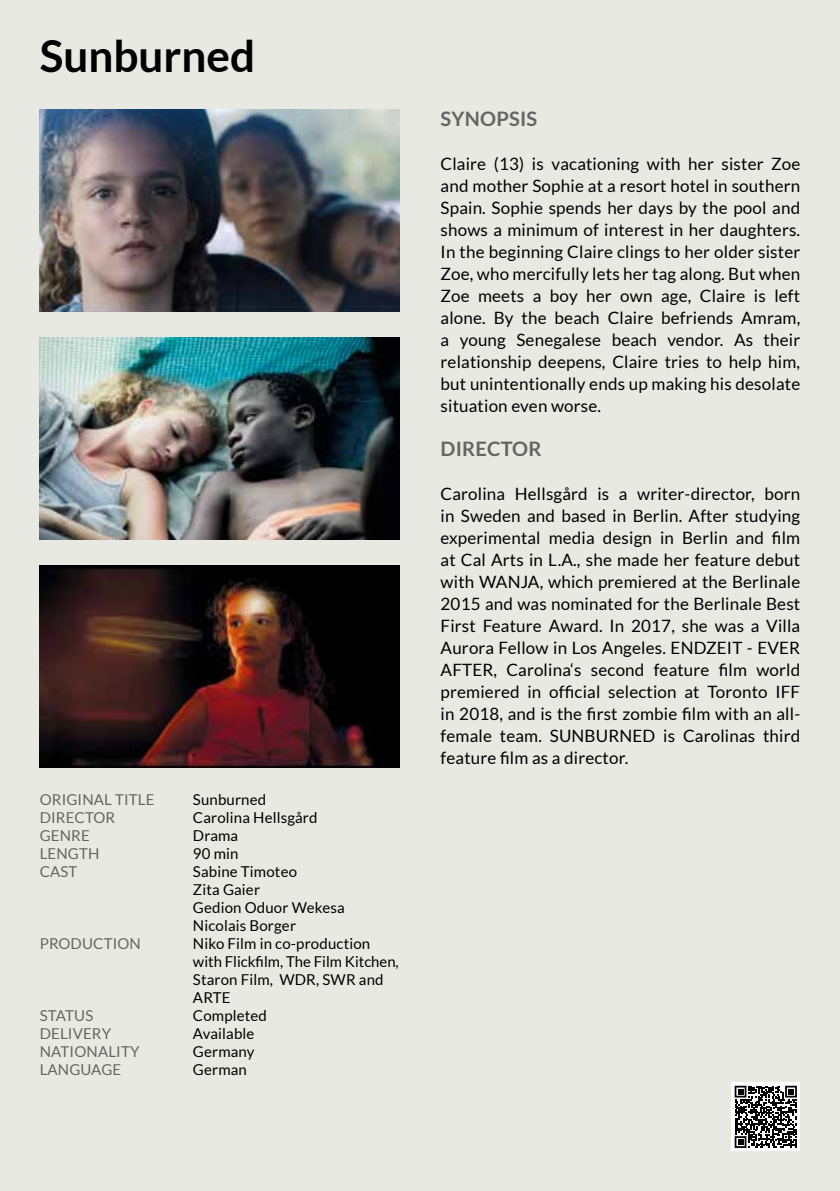
<style>
.page{position:relative;width:840px;height:1191px;background:#fff}
.page>*{position:absolute;margin:0;border:0;box-sizing:border-box;transform-origin:0 0}
.t1{font:700 44px "Lato";color:#000}
.t2{font:700 20px "Lato";letter-spacing:.01em;color:#656664}
.t3{font:17px/22px "Lato";letter-spacing:.01em;color:#000;text-align:justify}
.t4{font:15px/18px "Lato";letter-spacing:.01em;color:#000}
.t5{font:15px/18px "Lato";letter-spacing:.01em;color:#656664}
</style>
<div class="page">
<div style="left:0;top:0;width:839px;height:1191px;background:#e9e9e3"></div>
<img style="left:40px;top:110px;width:359px;height:202px">
<img style="left:40px;top:337px;width:359px;height:202px">
<img style="left:40px;top:565px;width:359px;height:202px">
<div style="left:730px;top:1082px;width:69px;height:69px;background:#fff"></div>
<svg style="left:734px;top:1085px;width:62px;height:63px"></svg>
<h1 class="t1" style="left:40px;top:31px;width:217px">Sunburned</h1>
<p class="t5" style="left:40px;top:790px;width:116px">ORIGINAL TITLE<br>DIRECTOR<br>GENRE<br>LENGTH<br>CAST</p>
<p class="t5" style="left:40px;top:934px;width:103px">PRODUCTION</p>
<p class="t5" style="left:40px;top:1006px;width:101px">STATUS<br>DELIVERY<br>NATIONALITY<br>LANGUAGE</p>
<p class="t4" style="left:193px;top:790px;width:207px">Sunburned<br>Carolina Hellsgård<br>Drama<br>90 min<br>Sabine Timoteo<br>Zita Gaier<br>Gedion Oduor Wekesa<br>Nicolais Borger<br>Niko Film in co-production with Flickfilm, The Film Kitchen,<br>Staron Film, WDR, SWR and<br>ARTE<br>Completed<br>Available<br>Germany<br>German</p>
<p class="t2" style="left:440px;top:107px;width:98px">SYNOPSIS</p>
<p class="t3" style="left:440px;top:152px;width:361px">Claire (13) is vacationing with her sister Zoe and mother Sophie at a resort hotel in southern Spain. Sophie spends her days by the pool and shows a minimum of interest in her daughters.<br>In the beginning Claire clings to her older sister Zoe, who mercifully lets her tag along. But when Zoe meets a boy her own age, Claire is left alone. By the beach Claire befriends Amram, a young Senegalese beach vendor. As their relationship deepens, Claire tries to help him, but unintentionally ends up making his desolate situation even worse.</p>
<p class="t2" style="left:440px;top:437px;width:102px">DIRECTOR</p>
<p class="t3" style="left:440px;top:482px;width:361px">Carolina Hellsgård is a writer-director, born in Sweden and based in Berlin. After studying experimental media design in Berlin and film at Cal Arts in L.A., she made her feature debut with WANJA, which premiered at the Berlinale 2015 and was nominated for the Berlinale Best First Feature Award. In 2017, she was a Villa Aurora Fellow in Los Angeles. ENDZEIT - EVER AFTER, Carolina‘s second feature film world premiered in official selection at Toronto IFF in 2018, and is the first zombie film with an all&shy;female team. SUNBURNED is Carolinas third feature film as a director.</p>
</div>
